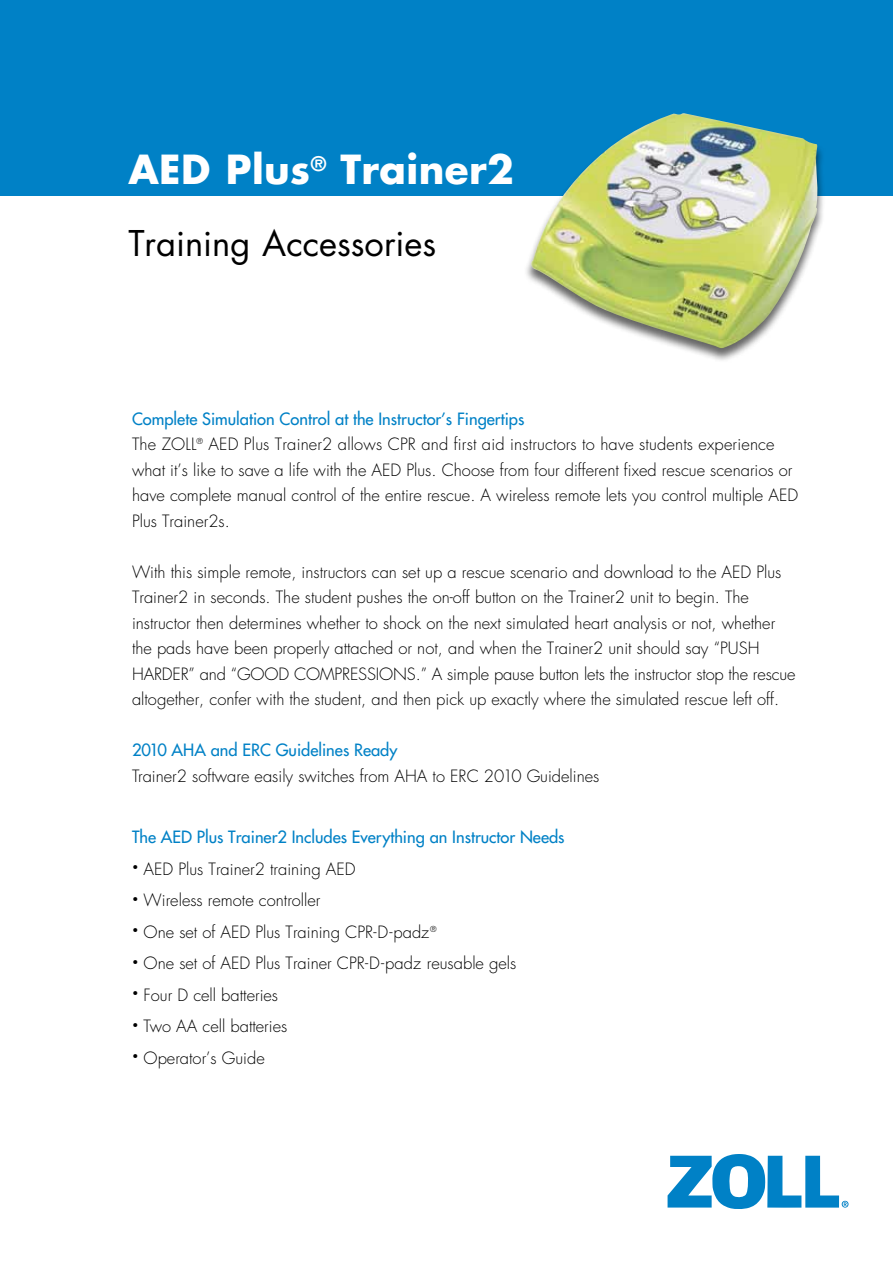
<style>
.page{position:relative;width:893px;height:1263px;background:#fff}
.page>*{position:absolute;margin:0;border:0;box-sizing:border-box;transform-origin:0 0}
.t1{font:700 39px "Futura Std";letter-spacing:.01em;color:#fff}
.t2{font:34.5px "Futura Std";color:#000}
.t3{font:300 16.5px/25.5px "Futura Std";color:#000}
.t4{font:500 16.5px "Futura Std";color:#0081c6}
.s1{font-weight:500;color:#0081c6}
</style>
<div class="page">
<svg style="left:668px;top:1154px;width:180px;height:55px"></svg>
<div style="left:0;top:0;width:893px;height:196px;background:#0081c6"></div>
<div style="left:524px;top:114px;width:301px;height:249px;background:#000;opacity:.6"></div>
<img style="left:530px;top:113px;width:289px;height:236px">
<h1 class="t1" style="left:128px;top:143px;width:387px">AED Plus<sup>®</sup> Trainer2</h1>
<h2 class="t2" style="left:128px;top:221px;width:309px">Training Accessories</h2>
<p class="t3" style="left:132px;top:406px;width:668px"><span class="s1">Complete Simulation Control at the Instructor’s Fingertips<br></span>The ZOLL<sup>®</sup> AED Plus Trainer2 allows CPR and first aid instructors to have students experience what it’s like to save a life with the AED Plus. Choose from four different fixed rescue scenarios or have complete manual control of the entire rescue. A wireless remote lets you control multiple AED Plus Trainer2s.</p>
<p class="t3" style="left:132px;top:559px;width:665px">With this simple remote, instructors can set up a rescue scenario and download to the AED Plus Trainer2 in seconds. The student pushes the on-off button on the Trainer2 unit to begin. The instructor then determines whether to shock on the next simulated heart analysis or not, whether the pads have been properly attached or not, and when the Trainer2 unit should say “PUSH HARDER” and “GOOD COMPRESSIONS.” A simple pause button lets the instructor stop the rescue altogether, confer with the student, and then pick up exactly where the simulated rescue left off.</p>
<p class="t4" style="left:132px;top:740px;width:267px">2010 AHA and ERC Guidelines Ready</p>
<p class="t3" style="left:132px;top:763px;width:469px">Trainer2 software easily switches from AHA to ERC 2010 Guidelines</p>
<p class="t4" style="left:132px;top:826px;width:434px">The AED Plus Trainer2 Includes Everything an Instructor Needs</p>
<p class="t3" style="left:132px;top:856px;width:225px"><sup>•</sup> AED Plus Trainer2 training AED</p>
<p class="t3" style="left:132px;top:888px;width:190px"><sup>•</sup> Wireless remote controller</p>
<p class="t3" style="left:132px;top:919px;width:306px"><sup>•</sup> One set of AED Plus Training CPR-D-padz<sup>®</sup></p>
<p class="t3" style="left:132px;top:951px;width:386px"><sup>•</sup> One set of AED Plus Trainer CPR-D-padz reusable gels</p>
<p class="t3" style="left:132px;top:982px;width:148px"><sup>•</sup> Four D cell batteries</p>
<p class="t3" style="left:132px;top:1014px;width:157px"><sup>•</sup> Two AA cell batteries</p>
<p class="t3" style="left:132px;top:1045px;width:134px"><sup>•</sup> Operator’s Guide</p>
</div>
